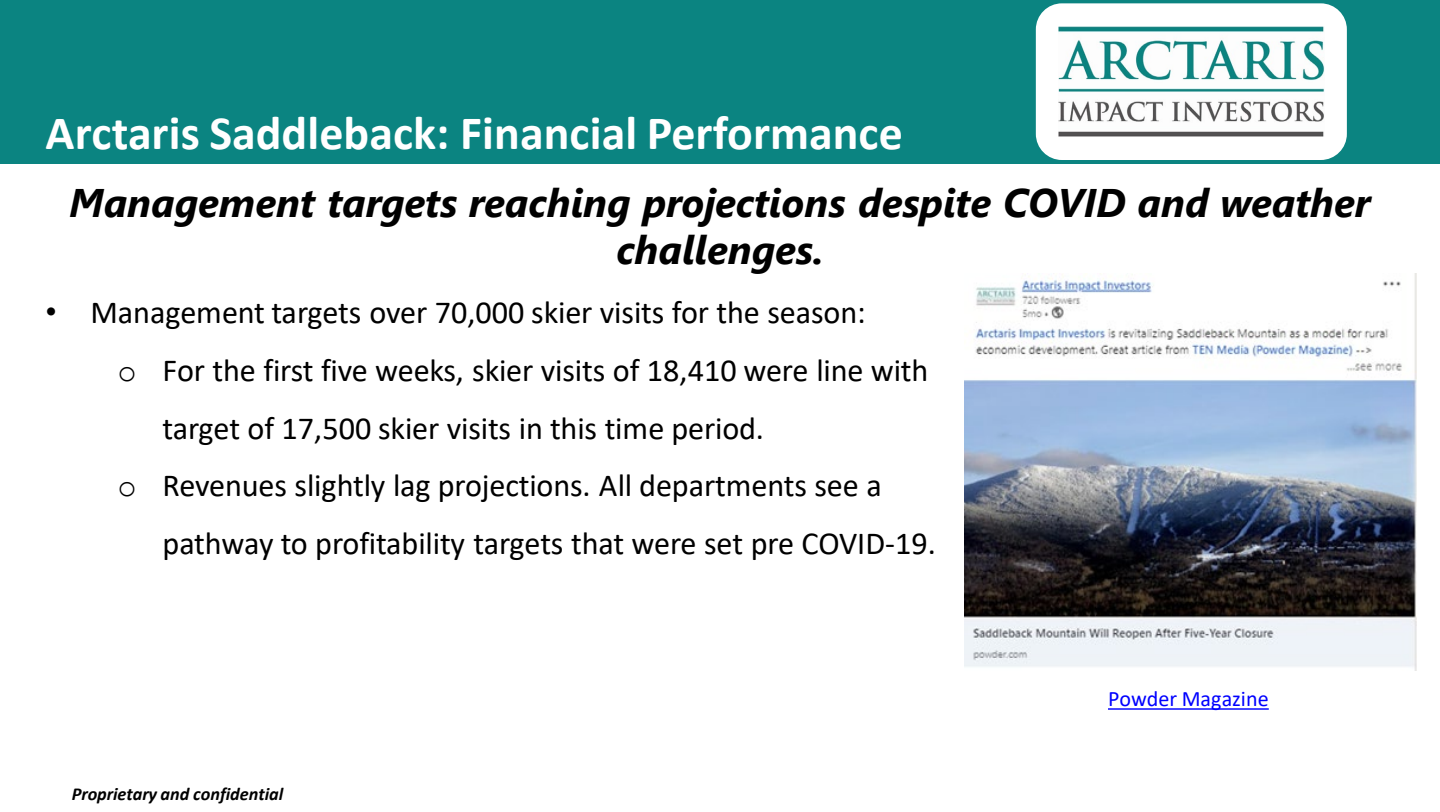
<style>
.page{position:relative;width:1440px;height:812px;background:#fff}
.page>*{position:absolute;margin:0;border:0;box-sizing:border-box;transform-origin:0 0}
.t1{font:700 48px "Calibri";color:#fff}
.t2{font:italic 700 39.8px/47px "Segoe UI";letter-spacing:-.005em;color:#000;text-align:center}
.t3{font:32.2px/57.6px "Calibri";letter-spacing:-.005em;color:#000}
.t4{font:22px "Calibri";color:#00f}
.t5{font:italic 700 18.2px "Calibri";color:#000}
.s1{font-family:"Arial"}
.s2{font-family:"Courier New"}
</style>
<div class="page">
<div style="left:0;top:0;width:1440px;height:164px;background:#0b8481"></div>
<div style="left:1036px;top:3px;width:311px;height:157px;background:#fff;border-radius:26px"></div>
<img style="left:1058px;top:26px;width:266px;height:111px">
<img style="left:964px;top:274px;width:452px;height:396px">
<svg style="left:1108px;top:708px;width:161px;height:1px"></svg>
<p class="t1" style="left:45px;top:99px;width:859px">Arctaris Saddleback: Financial Performance</p>
<p class="t2" style="left:69px;top:173px;width:1303px">Management targets reaching projections despite COVID and weather challenges.</p>
<p class="t3" style="left:45px;top:283px;width:822px"><span class="s1">•</span> Management targets over 70,000 skier visits for the season:</p>
<p class="t3" style="left:163px;top:340px;width:767px;text-indent:-45px"><span class="s2">o</span> For the first five weeks, skier visits of 18,410 were line with target of 17,500 skier visits in this time period.</p>
<p class="t3" style="left:163px;top:456px;width:775px;text-indent:-45px"><span class="s2">o</span> Revenues slightly lag projections. All departments see a pathway to profitability targets that were set pre COVID-19.</p>
<p class="t5" style="left:72px;top:780px;width:213px">Proprietary and confidential</p>
<p class="t4" style="left:1108px;top:683px;width:162px">Powder Magazine</p>
</div>
